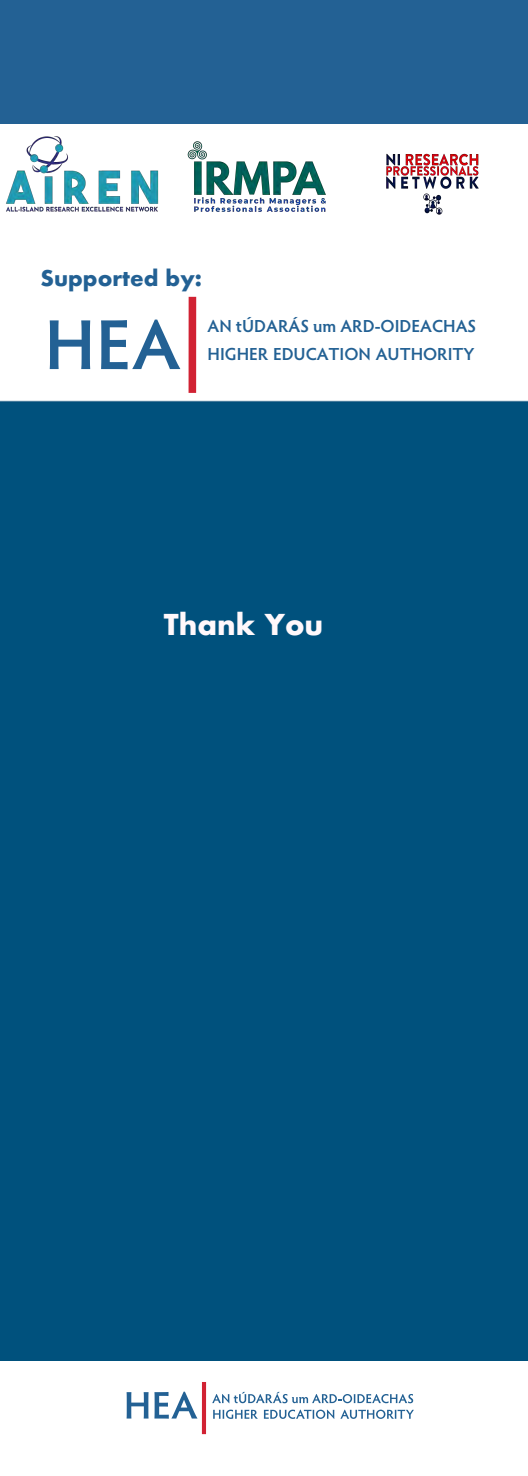
<style>
.page{position:relative;width:528px;height:1476px;background:#fff}
.page>*{position:absolute;margin:0;border:0;box-sizing:border-box;transform-origin:0 0}
.t1{font:700 28px "Futura";color:#fff8fb}
.t2{font:700 21px "Futura";color:#236194}
.t3{font:600 17.5px/28.7px "Hypatia Sans Pro";letter-spacing:-.005em;color:#236194}
</style>
<div class="page">
<div style="left:0;top:0;width:527px;height:123px;background:#236194"></div>
<svg style="left:50px;top:320px;width:40px;height:49px"></svg>
<svg style="left:101px;top:319px;width:79px;height:50px"></svg>
<div style="left:188px;top:297px;width:8px;height:96px;background:#d12233"></div>
<svg style="left:212px;top:1392px;width:201px;height:11px"></svg>
<svg style="left:213px;top:1409px;width:44px;height:10px"></svg>
<svg style="left:263px;top:1409px;width:71px;height:10px"></svg>
<svg style="left:340px;top:1409px;width:73px;height:10px"></svg>
<svg style="left:126px;top:1392px;width:22px;height:26px"></svg>
<svg style="left:154px;top:1391px;width:43px;height:27px"></svg>
<hr style="left:202px;top:1382px;width:4px;height:52px;background:#d12233">
<img style="left:6px;top:136px;width:153px;height:76px">
<img style="left:386px;top:153px;width:93px;height:62px">
<img style="left:187px;top:123px;width:144px;height:89px">
<div style="left:0;top:400px;width:527px;height:960px;background:#00517d"></div>
<p class="t2" style="left:40px;top:263px;width:163px">Supported by:</p>
<p class="t3" style="left:207px;top:311px;width:270px">AN tÚDARÁS um ARD-OIDEACHAS<br>HIGHER EDUCATION AUTHORITY</p>
<h1 class="t1" style="left:164px;top:604px;width:161px">Thank You</h1>
</div>
